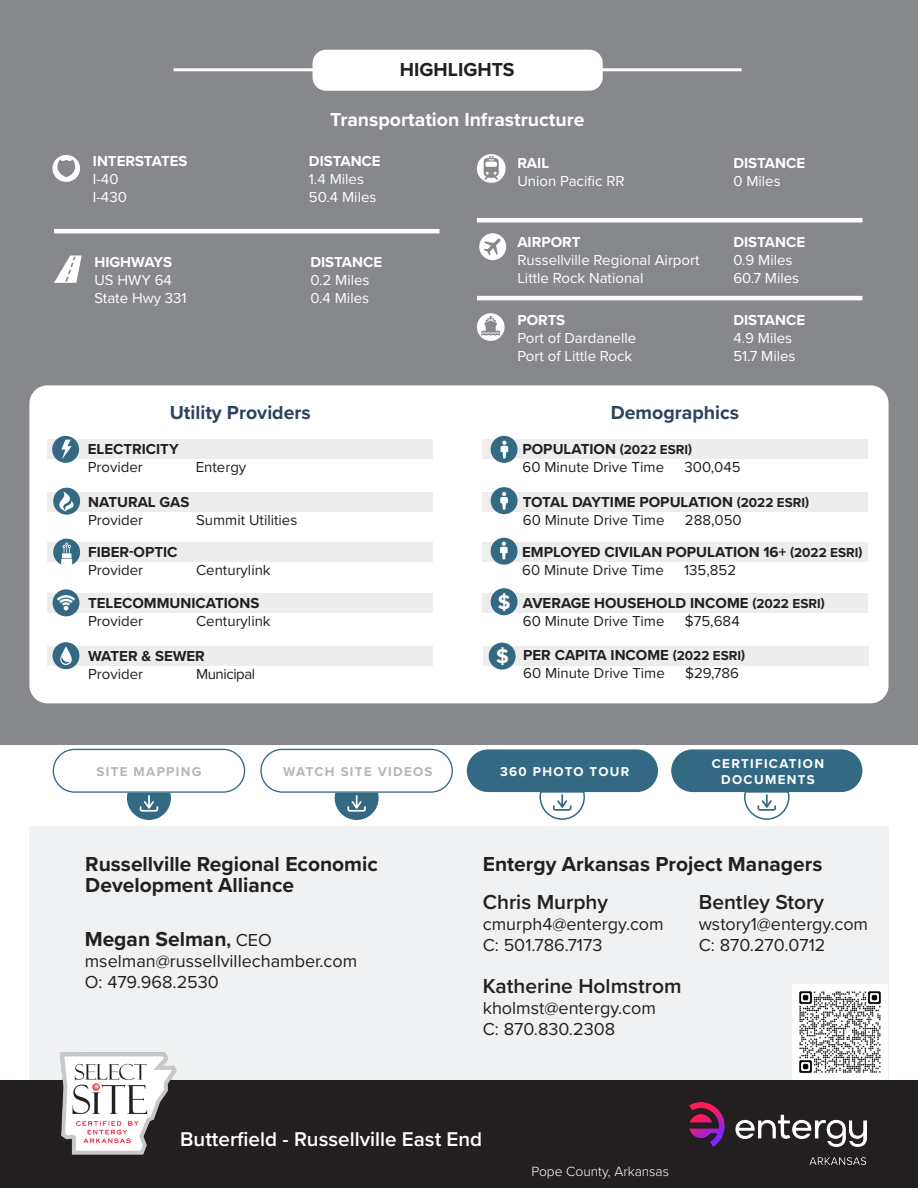
<style>
.page{position:relative;width:918px;height:1188px;background:#fff}
.page>*{position:absolute;margin:0;border:0;box-sizing:border-box;transform-origin:0 0}
.t1{font:700 21px "Proxima Nova";color:#231f20}
.t2{font:600 21px "Proxima Nova";color:#231f20}
.t3{font:600 20.7px "Proxima Nova";color:#fff}
.t4{font:700 20.7px "Proxima Nova";color:#fff}
.t5{font:700 19.5px "Proxima Nova";color:#fff}
.t6{font:700 19.5px "Proxima Nova";color:#2b435e}
.t7{font:700 19.5px "Proxima Nova";color:#231f20}
.t8{font:18px/21px "Proxima Nova";color:#231f20}
.t9{font:700 15px "Proxima Nova";color:#231f20}
.t10{font:15px "Proxima Nova";color:#231f20}
.t11{font:15px "Proxima Nova";color:#fff}
.t12{font:700 15px "Proxima Nova";color:#fff}
.t13{font:15px "Proxima Nova";letter-spacing:-.03em;color:#231f20}
.t14{font:300 13.8px "Proxima Nova";color:#fff}
.t15{font:700 13.35px/15.9px "Proxima Nova";letter-spacing:.1em;color:#fff;text-align:center}
.t16{font:700 13.35px "Proxima Nova";letter-spacing:.1em;color:#b7b6b6}
.s1{font-size:13.5px}
.s2{font-size:18px}
.s3{font-weight:400;font-size:18px}
</style>
<div class="page">
<div style="left:0;top:0;width:918px;height:745px;background:#86888b"></div>
<hr style="left:174px;top:68px;width:568px;height:3px;background:#fff">
<div style="left:313px;top:50px;width:290px;height:41px;background:#fff;border-radius:14px"></div>
<svg style="left:479px;top:233px;width:27px;height:27px"></svg>
<svg style="left:52px;top:155px;width:28px;height:27px"></svg>
<hr style="left:54px;top:229px;width:386px;height:4px;background:#fff">
<svg style="left:54px;top:255px;width:28px;height:28px"></svg>
<hr style="left:477px;top:218px;width:385px;height:4px;background:#fff">
<hr style="left:477px;top:296px;width:385px;height:4px;background:#fff">
<svg style="left:477px;top:154px;width:29px;height:29px"></svg>
<svg style="left:477px;top:313px;width:28px;height:28px"></svg>
<div style="left:53px;top:749px;width:192px;height:44px;border:1px solid #336983;border-radius:21px"></div>
<div style="left:467px;top:749px;width:191px;height:43px;background:#336983;border-radius:21px"></div>
<div style="left:260px;top:749px;width:193px;height:44px;border:1px solid #336983;border-radius:21px"></div>
<svg style="left:127px;top:793px;width:44px;height:27px"></svg>
<svg style="left:335px;top:793px;width:44px;height:27px"></svg>
<div style="left:671px;top:749px;width:191px;height:43px;background:#336983;border-radius:21px"></div>
<div style="left:29px;top:385px;width:860px;height:318px;background:#fff;border-radius:18px"></div>
<div style="left:48px;top:646px;width:385px;height:19px;background:#ededed"></div>
<div style="left:53px;top:642px;width:26px;height:27px;background:#336983;border-radius:50%"></div>
<svg style="left:60px;top:646px;width:12px;height:19px"></svg>
<div style="left:47px;top:440px;width:386px;height:19px;background:#ededed"></div>
<div style="left:52px;top:436px;width:27px;height:27px;background:#336983;border-radius:50%"></div>
<svg style="left:61px;top:440px;width:11px;height:19px"></svg>
<div style="left:48px;top:593px;width:385px;height:20px;background:#ededed"></div>
<div style="left:53px;top:589px;width:26px;height:27px;background:#336983;border-radius:50%"></div>
<svg style="left:57px;top:595px;width:18px;height:16px"></svg>
<div style="left:48px;top:492px;width:385px;height:19px;background:#ededed"></div>
<div style="left:53px;top:488px;width:27px;height:27px;background:#336983;border-radius:50%"></div>
<svg style="left:59px;top:492px;width:15px;height:19px"></svg>
<div style="left:48px;top:542px;width:385px;height:20px;background:#ededed"></div>
<div style="left:53px;top:539px;width:27px;height:27px;background:#336983;border-radius:50%"></div>
<svg style="left:62px;top:542px;width:9px;height:16px"></svg>
<div style="left:61px;top:559px;width:11px;height:13px;background:#fff"></div>
<div style="left:482px;top:440px;width:386px;height:19px;background:#ededed"></div>
<div style="left:482px;top:593px;width:386px;height:20px;background:#ededed"></div>
<div style="left:482px;top:492px;width:386px;height:19px;background:#ededed"></div>
<div style="left:482px;top:542px;width:386px;height:20px;background:#ededed"></div>
<div style="left:491px;top:436px;width:27px;height:27px;background:#336983;border-radius:50%"></div>
<div style="left:491px;top:487px;width:27px;height:27px;background:#336983;border-radius:50%"></div>
<svg style="left:500px;top:492px;width:8px;height:18px"></svg>
<div style="left:491px;top:588px;width:27px;height:27px;background:#336983;border-radius:50%"></div>
<div style="left:491px;top:538px;width:27px;height:27px;background:#336983;border-radius:50%"></div>
<div style="left:29px;top:826px;width:860px;height:254px;background:#f0f1f2"></div>
<div style="left:0;top:1080px;width:918px;height:108px;background:#231f20"></div>
<img style="left:690px;top:1103px;width:177px;height:62px">
<img style="left:59px;top:1052px;width:118px;height:103px">
<div style="left:483px;top:646px;width:385px;height:19px;background:#ededed"></div>
<div style="left:489px;top:643px;width:27px;height:27px;background:#336983;border-radius:50%"></div>
<svg style="left:501px;top:441px;width:7px;height:17px"></svg>
<svg style="left:500px;top:542px;width:8px;height:17px"></svg>
<svg style="left:539px;top:792px;width:47px;height:28px"></svg>
<svg style="left:743px;top:792px;width:47px;height:28px"></svg>
<img style="left:792px;top:985px;width:96px;height:95px">
<p class="t7" style="left:400px;top:55px;width:116px">HIGHLIGHTS</p>
<p class="t5" style="left:330px;top:105px;width:256px">Transportation Infrastructure</p>
<p class="t12" style="left:93px;top:150px;width:96px">INTERSTATES</p>
<p class="t12" style="left:309px;top:150px;width:73px">DISTANCE</p>
<p class="t11" style="left:93px;top:168px;width:27px">I-40</p>
<p class="t11" style="left:309px;top:168px;width:57px">1.4 Miles</p>
<p class="t11" style="left:93px;top:186px;width:35px">I-430</p>
<p class="t11" style="left:309px;top:186px;width:69px">50.4 Miles</p>
<p class="t12" style="left:517px;top:152px;width:33px">RAIL</p>
<p class="t12" style="left:733px;top:152px;width:73px">DISTANCE</p>
<p class="t11" style="left:517px;top:170px;width:109px">Union Pacific RR</p>
<p class="t11" style="left:733px;top:170px;width:49px">0 Miles</p>
<p class="t12" style="left:94px;top:251px;width:79px">HIGHWAYS</p>
<p class="t12" style="left:310px;top:251px;width:73px">DISTANCE</p>
<p class="t11" style="left:94px;top:269px;width:79px">US HWY 64</p>
<p class="t11" style="left:310px;top:269px;width:61px">0.2 Miles</p>
<p class="t11" style="left:94px;top:287px;width:94px">State Hwy 331</p>
<p class="t11" style="left:310px;top:287px;width:60px">0.4 Miles</p>
<p class="t12" style="left:517px;top:230px;width:65px">AIRPORT</p>
<p class="t12" style="left:733px;top:230px;width:73px">DISTANCE</p>
<p class="t11" style="left:517px;top:248px;width:184px">Russellville Regional Airport</p>
<p class="t11" style="left:733px;top:248px;width:61px">0.9 Miles</p>
<p class="t11" style="left:517px;top:266px;width:128px">Little Rock National</p>
<p class="t11" style="left:733px;top:266px;width:67px">60.7 Miles</p>
<p class="t12" style="left:517px;top:309px;width:49px">PORTS</p>
<p class="t12" style="left:733px;top:309px;width:73px">DISTANCE</p>
<p class="t11" style="left:517px;top:327px;width:120px">Port of Dardanelle</p>
<p class="t11" style="left:733px;top:327px;width:60px">4.9 Miles</p>
<p class="t11" style="left:517px;top:345px;width:117px">Port of Little Rock</p>
<p class="t11" style="left:733px;top:345px;width:64px">51.7 Miles</p>
<p class="t6" style="left:170px;top:398px;width:143px">Utility Providers</p>
<p class="t6" style="left:611px;top:398px;width:130px">Demographics</p>
<p class="t9" style="left:88px;top:438px;width:92px">ELECTRICITY</p>
<p class="t10" style="left:88px;top:456px;width:57px">Provider</p>
<p class="t10" style="left:196px;top:456px;width:52px">Entergy</p>
<p class="t9" style="left:522px;top:438px;width:171px">POPULATION <span class="s1">(2022 ESRI)</span></p>
<p class="t10" style="left:522px;top:456px;width:143px">60 Minute Drive Time</p>
<p class="t10" style="left:684px;top:456px;width:58px">300,045</p>
<p class="t9" style="left:88px;top:491px;width:103px">NATURAL GAS</p>
<p class="t10" style="left:88px;top:509px;width:57px">Provider</p>
<p class="t10" style="left:196px;top:509px;width:103px">Summit Utilities</p>
<p class="t9" style="left:88px;top:541px;width:91px">FIBER-OPTIC</p>
<p class="t10" style="left:88px;top:559px;width:57px">Provider</p>
<p class="t10" style="left:196px;top:559px;width:76px">Centurylink</p>
<p class="t9" style="left:523px;top:491px;width:288px">TOTAL DAYTIME POPULATION <span class="s1">(2022 ESRI)</span></p>
<p class="t10" style="left:523px;top:509px;width:143px">60 Minute Drive Time</p>
<p class="t10" style="left:685px;top:509px;width:58px">288,050</p>
<p class="t9" style="left:522px;top:541px;width:342px">EMPLOYED CIVILAN POPULATION 16+ <span class="s1">(2022 ESRI)</span></p>
<p class="t10" style="left:522px;top:559px;width:143px">60 Minute Drive Time</p>
<p class="t10" style="left:684px;top:559px;width:54px">135,852</p>
<p class="t9" style="left:88px;top:592px;width:173px">TELECOMMUNICATIONS</p>
<p class="t10" style="left:88px;top:610px;width:57px">Provider</p>
<p class="t10" style="left:196px;top:610px;width:76px">Centurylink</p>
<p class="t4" style="left:498px;top:586px;width:14px">$</p>
<p class="t9" style="left:523px;top:592px;width:304px">AVERAGE HOUSEHOLD INCOME <span class="s1">(2022 ESRI)</span></p>
<p class="t10" style="left:523px;top:610px;width:143px">60 Minute Drive Time</p>
<p class="t10" style="left:685px;top:610px;width:56px">$75,684</p>
<p class="t9" style="left:88px;top:645px;width:118px">WATER &amp; SEWER</p>
<p class="t10" style="left:88px;top:663px;width:57px">Provider</p>
<p class="t13" style="left:196px;top:663px;width:61px">Municipal</p>
<p class="t4" style="left:496px;top:640px;width:14px">$</p>
<p class="t9" style="left:523px;top:644px;width:224px">PER CAPITA INCOME <span class="s1">(2022 ESRI)</span></p>
<p class="t10" style="left:523px;top:662px;width:143px">60 Minute Drive Time</p>
<p class="t10" style="left:685px;top:662px;width:55px">$29,786</p>
<p class="t16" style="left:96px;top:762px;width:106px">SITE MAPPING</p>
<p class="t16" style="left:283px;top:762px;width:151px">WATCH SITE VIDEOS</p>
<p class="t15" style="left:500px;top:764px;width:131px">360 PHOTO TOUR</p>
<p class="t15" style="left:712px;top:755px;width:114px">CERTIFICATION<br>DOCUMENTS</p>
<p class="t1" style="left:85px;top:848px;width:294px">Russellville Regional Economic</p>
<p class="t1" style="left:483px;top:848px;width:341px">Entergy Arkansas Project Managers</p>
<p class="t1" style="left:85px;top:869px;width:210px">Development Alliance</p>
<p class="t2" style="left:483px;top:886px;width:127px">Chris Murphy</p>
<p class="t2" style="left:699px;top:886px;width:127px">Bentley Story</p>
<p class="t8" style="left:483px;top:913px;width:183px">cmurph4@entergy.com</p>
<p class="t8" style="left:699px;top:913px;width:171px">wstory1@entergy.com</p>
<p class="t8" style="left:483px;top:934px;width:121px">C: 501.786.7173</p>
<p class="t8" style="left:699px;top:934px;width:128px">C: 870.270.0712</p>
<p class="t2" style="left:483px;top:970px;width:200px">Katherine Holmstrom</p>
<p class="t8" style="left:483px;top:997px;width:175px">kholmst@entergy.com</p>
<p class="t8" style="left:483px;top:1018px;width:134px">C: 870.830.2308</p>
<p class="t1" style="left:85px;top:923px;width:189px">Megan Selman<span class="s2">,</span> <span class="s3">CEO</span></p>
<p class="t8" style="left:85px;top:949px;width:274px">mselman@russellvillechamber.com<br>O: 479.968.2530</p>
<p class="t3" style="left:180px;top:1123px;width:304px">Butterfield - Russellville East End</p>
<p class="t14" style="left:531px;top:1161px;width:139px">Pope County, Arkansas</p>
</div>
